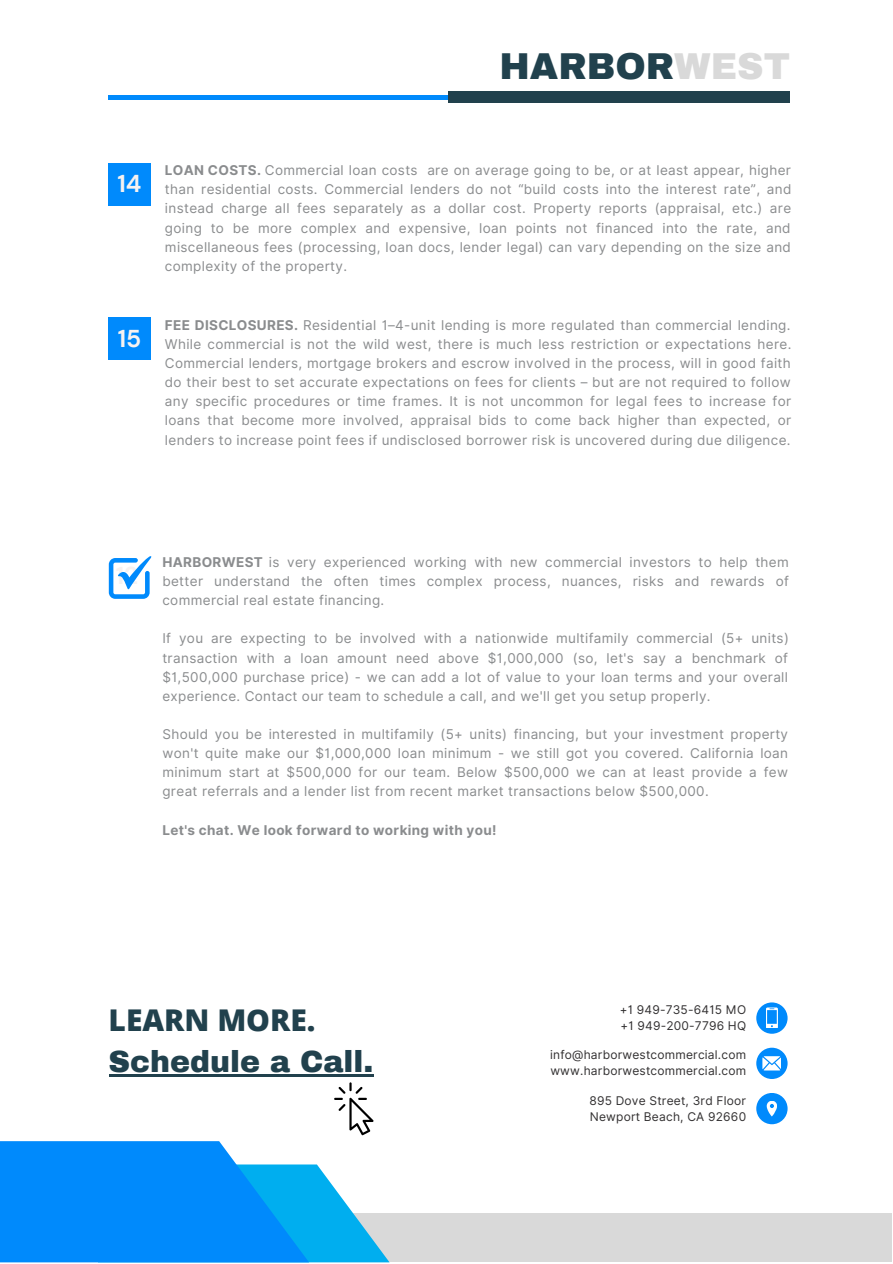
<style>
.page{position:relative;width:893px;height:1264px;background:#fff}
.page>*{position:absolute;margin:0;border:0;box-sizing:border-box;transform-origin:0 0}
.t1{font:900 36.6px "Archivo";color:#21414d}
.t2{font:900 30px "Archivo";color:#21414d}
.t3{font:800 30px "Open Sans";color:#21414d}
.t4{font:700 24.3px "DM Sans";color:#f6f2f1}
.t5{font:13.5px/19px "Inter";letter-spacing:.025em;color:#8a8c8e;text-align:justify}
.t6{font:700 13.5px "Inter";letter-spacing:.025em;color:#8a8c8e}
.t7{font:12px/16px "Inter";letter-spacing:.015em;color:#323031}
.s1{color:#d9d9d9}
.s2{font-weight:700}
</style>
<div class="page">
<div style="left:0;top:1213px;width:891px;height:48px;background:#d9d9d9"></div>
<svg style="left:0;top:1141px;width:389px;height:121px"></svg>
<hr style="left:109px;top:95px;width:678px;height:4px;background:#008afc">
<div style="left:448px;top:91px;width:341px;height:12px;background:#21414d"></div>
<div style="left:756px;top:1047px;width:31px;height:31px;background:#008afc;border-radius:50%"></div>
<svg style="left:762px;top:1056px;width:19px;height:14px"></svg>
<div style="left:756px;top:1002px;width:31px;height:31px;background:#008afc;border-radius:50%"></div>
<svg style="left:766px;top:1007px;width:11px;height:21px"></svg>
<div style="left:756px;top:1092px;width:31px;height:32px;background:#008afc;border-radius:50%"></div>
<svg style="left:766px;top:1101px;width:11px;height:15px"></svg>
<svg style="left:334px;top:1082px;width:39px;height:53px"></svg>
<div style="left:109px;top:163px;width:42px;height:42px;background:#008afc"></div>
<div style="left:109px;top:318px;width:42px;height:42px;background:#008afc"></div>
<svg style="left:109px;top:556px;width:42px;height:43px"></svg>
<hr style="left:109px;top:1074px;width:264px;height:2px;background:#21414d">
<h1 class="t1" style="left:499px;top:47px;width:292px">HARBOR<span class="s1">WEST</span></h1>
<h3 class="t4" style="left:118px;top:168px;width:26px">14</h3>
<p class="t5" style="left:165px;top:161px;width:628px"><span class="s2">LOAN COSTS.</span> Commercial loan costs are on average going to be, or at least appear, higher than residential costs. Commercial lenders do not “build costs into the interest rate”, and instead charge all fees separately as a dollar cost. Property reports (appraisal, etc.) are going to be more complex and expensive, loan points not financed into the rate, and miscellaneous fees (processing, loan docs, lender legal) can vary depending on the size and complexity of the property.</p>
<h3 class="t4" style="left:118px;top:322px;width:25px">15</h3>
<p class="t5" style="left:165px;top:315px;width:628px"><span class="s2">FEE DISCLOSURES.</span> Residential 1–4-unit lending is more regulated than commercial lending.<br>While commercial is not the wild west, there is much less restriction or expectations here.<br>Commercial lenders, mortgage brokers and escrow involved in the process, will in good faith do their best to set accurate expectations on fees for clients – but are not required to follow any specific procedures or time frames. It is not uncommon for legal fees to increase for loans that become more involved, appraisal bids to come back higher than expected, or lenders to increase point fees if undisclosed borrower risk is uncovered during due diligence.</p>
<p class="t5" style="left:162px;top:552px;width:628px"><span class="s2">HARBORWEST</span> is very experienced working with new commercial investors to help them better understand the often times complex process, nuances, risks and rewards of commercial real estate financing.</p>
<p class="t5" style="left:162px;top:629px;width:628px">If you are expecting to be involved with a nationwide multifamily commercial (5+ units) transaction with a loan amount need above $1,000,000 (so, let's say a benchmark of $1,500,000 purchase price) - we can add a lot of value to your loan terms and your overall experience. Contact our team to schedule a call, and we'll get you setup properly.</p>
<p class="t5" style="left:162px;top:724px;width:627px">Should you be interested in multifamily (5+ units) financing, but your investment property won't quite make our $1,000,000 loan minimum - we still got you covered. California loan minimum start at $500,000 for our team. Below $500,000 we can at least provide a few great referrals and a lender list from recent market transactions below $500,000.</p>
<p class="t6" style="left:162px;top:821px;width:335px">Let's chat. We look forward to working with you!</p>
<h2 class="t3" style="left:109px;top:999px;width:208px">LEARN MORE.</h2>
<h2 class="t2" style="left:109px;top:1045px;width:266px">Schedule a Call.</h2>
<p class="t7" style="left:619px;top:1001px;width:128px">+1 949-735-6415 MO +1 949-200-7796 HQ</p>
<p class="t7" style="left:550px;top:1046px;width:197px">info@harborwestcommercial.com www.harborwestcommercial.com</p>
<p class="t7" style="left:589px;top:1092px;width:158px">895 Dove Street, 3rd Floor<br>Newport Beach, CA 92660</p>
</div>
